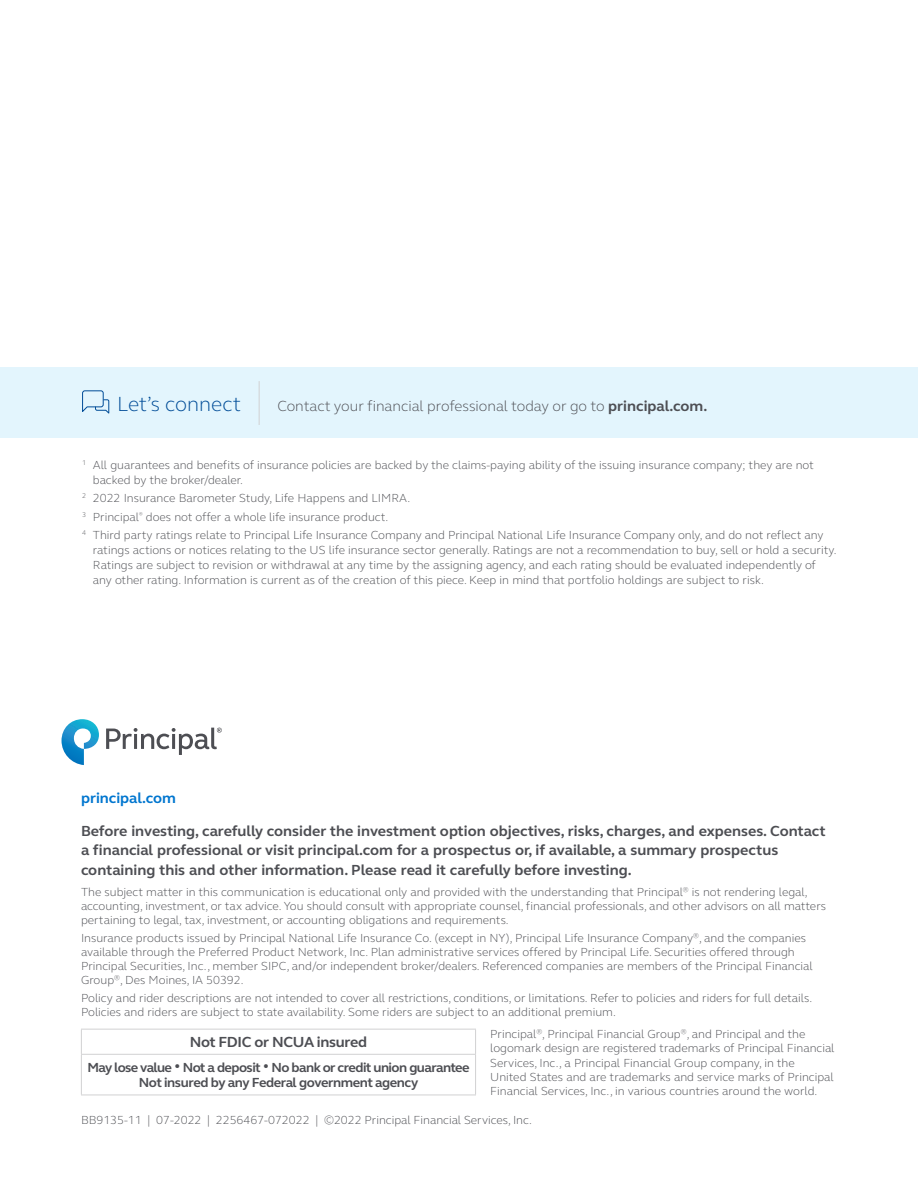
<style>
.page{position:relative;width:918px;height:1188px;background:#fff}
.page>*{position:absolute;margin:0;border:0;box-sizing:border-box;transform-origin:0 0}
.t1{font:300 21px "FS Elliot Pro";color:#004c97}
.t2{font:700 15px/19.5px "FS Elliot Pro";color:#4d4e53}
.t3{font:300 15px "FS Elliot Pro";color:#4d4e53}
.t4{font:700 15px "FS Elliot Pro";letter-spacing:-.02em;color:#4d4e53}
.t5{font:700 15px "FS Elliot Pro";color:#0076cf}
.t6{font:700 13.5px/15px "FS Elliot Pro";letter-spacing:-.04em;color:#4d4e53;text-align:center}
.t7{font:300 12px/14.2px "FS Elliot Pro";color:#4d4e53}
.s1{font-weight:700}
</style>
<div class="page">
<div style="left:0;top:367px;width:918px;height:70px;background:#e3f5fd"></div>
<hr style="left:259px;top:381px;width:1px;height:44px;background:#d1d1d2">
<svg style="left:82px;top:390px;width:28px;height:24px"></svg>
<hr style="left:81px;top:1029px;width:395px;height:1px;background:#d1d1d2">
<svg style="left:81px;top:1030px;width:1px;height:24px"></svg>
<svg style="left:475px;top:1030px;width:1px;height:24px"></svg>
<hr style="left:81px;top:1054px;width:395px;height:1px;background:#d1d1d2">
<hr style="left:81px;top:1055px;width:1px;height:40px;background:#d1d1d2">
<hr style="left:475px;top:1055px;width:1px;height:40px;background:#d1d1d2">
<hr style="left:81px;top:1095px;width:395px;height:1px;background:#d1d1d2">
<svg style="left:62px;top:719px;width:37px;height:46px"></svg>
<svg style="left:106px;top:728px;width:116px;height:27px"></svg>
<h1 class="t1" style="left:117px;top:389px;width:125px">Let’s connect</h1>
<p class="t3" style="left:277px;top:396px;width:432px">Contact your financial professional today or go to <span class="s1">principal.com.</span></p>
<p class="t7" style="left:93px;top:457px;width:722px;line-height:15px;text-indent:-11px"><sup>1</sup> All guarantees and benefits of insurance policies are backed by the claims-paying ability of the issuing insurance company; they are not backed by the broker/dealer.</p>
<p class="t7" style="left:82px;top:489px;width:743px;line-height:18.3px"><sup>2</sup> 2022 Insurance Barometer Study, Life Happens and LIMRA.<br><sup>3</sup> Principal<sup>®</sup> does not offer a whole life insurance product.<br><sup>4</sup> Third party ratings relate to Principal Life Insurance Company and Principal National Life Insurance Company only, and do not reflect any</p>
<p class="t7" style="left:93px;top:542px;width:745px;line-height:15px">ratings actions or notices relating to the US life insurance sector generally. Ratings are not a recommendation to buy, sell or hold a security.<br>Ratings are subject to revision or withdrawal at any time by the assigning agency, and each rating should be evaluated independently of any other rating. Information is current as of the creation of this piece. Keep in mind that portfolio holdings are subject to risk.</p>
<p class="t5" style="left:81px;top:787px;width:97px">principal.com</p>
<p class="t2" style="left:81px;top:820px;width:746px">Before investing, carefully consider the investment option objectives, risks, charges, and expenses. Contact a financial professional or visit principal.com for a prospectus or, if available, a summary prospectus containing this and other information. Please read it carefully before investing.</p>
<p class="t7" style="left:81px;top:884px;width:747px">The subject matter in this communication is educational only and provided with the understanding that Principal<sup>®</sup> is not rendering legal, accounting, investment, or tax advice. You should consult with appropriate counsel, financial professionals, and other advisors on all matters pertaining to legal, tax, investment, or accounting obligations and requirements.</p>
<p class="t7" style="left:81px;top:930px;width:733px">Insurance products issued by Principal National Life Insurance Co. (except in NY), Principal Life Insurance Company<sup>®</sup>, and the companies available through the Preferred Product Network, Inc. Plan administrative services offered by Principal Life. Securities offered through Principal Securities, Inc., member SIPC, and/or independent broker/dealers. Referenced companies are members of the Principal Financial Group<sup>®</sup>, Des Moines, IA 50392.</p>
<p class="t7" style="left:81px;top:990px;width:733px">Policy and rider descriptions are not intended to cover all restrictions, conditions, or limitations. Refer to policies and riders for full details.<br>Policies and riders are subject to state availability. Some riders are subject to an additional premium.</p>
<p class="t4" style="left:190px;top:1032px;width:179px">Not FDIC or NCUA insured</p>
<p class="t6" style="left:87px;top:1060px;width:384px">May lose value • Not a deposit • No bank or credit union guarantee<br>Not insured by any Federal government agency</p>
<p class="t7" style="left:490px;top:1026px;width:346px">Principal<sup>®</sup>, Principal Financial Group<sup>®</sup>, and Principal and the logomark design are registered trademarks of Principal Financial Services, Inc., a Principal Financial Group company, in the<br>United States and are trademarks and service marks of Principal Financial Services, Inc., in various countries around the world.</p>
<p class="t7" style="left:81px;top:1112px;width:453px">BB9135-11 | 07-2022 | 2256467-072022 | ©2022 Principal Financial Services, Inc.</p>
</div>
